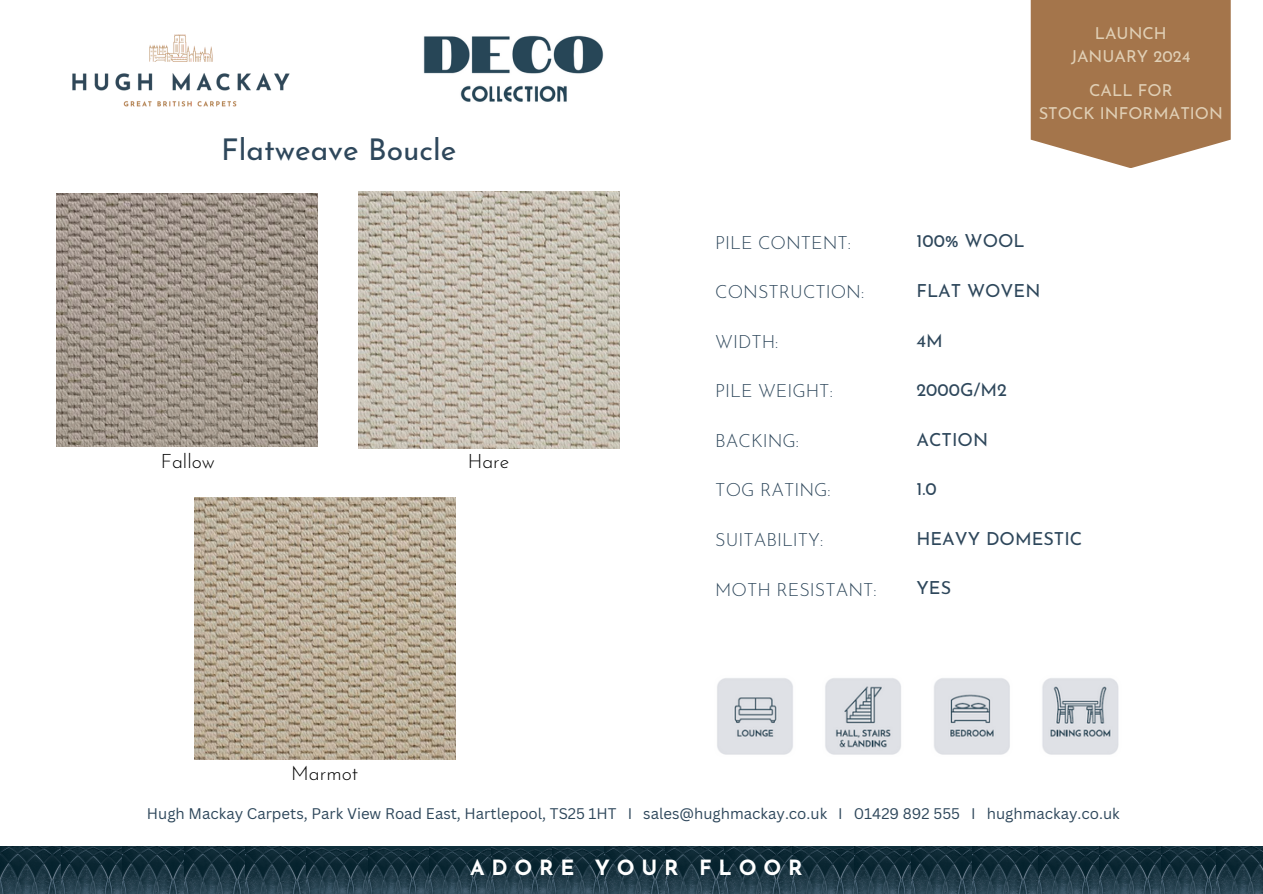
<style>
.page{position:relative;width:1263px;height:894px;background:#fff}
.page>*{position:absolute;margin:0;border:0;box-sizing:border-box;transform-origin:0 0}
.t1{font:30px "Josefin Sans";color:#2e475b}
.t2{font:700 21px "Josefin Sans";letter-spacing:.325em;color:#fff}
.t3{font:300 19.5px "Josefin Sans";color:#000}
.t4{font:300 18px "Josefin Sans";color:#2e475b}
.t5{font:18px "Josefin Sans";color:#2e475b}
.t6{font:16.5px/22.5px "Josefin Sans";color:#e0cfb5;text-align:center}
.t7{font:15px "Canva Sans";color:#2e475b}
</style>
<div class="page">
<img style="left:57px;top:193px;width:261px;height:253px">
<img style="left:194px;top:497px;width:261px;height:262px">
<svg style="left:1031px;top:0;width:200px;height:168px;background:#ab805a"></svg>
<img style="left:0;top:846px;width:61px;height:47px">
<img style="left:72px;top:34px;width:218px;height:73px">
<img style="left:423px;top:35px;width:181px;height:67px">
<img style="left:61px;top:846px;width:62px;height:47px">
<img style="left:123px;top:846px;width:61px;height:47px">
<img style="left:184px;top:846px;width:62px;height:47px">
<img style="left:246px;top:846px;width:61px;height:47px">
<img style="left:307px;top:846px;width:297px;height:47px">
<img style="left:604px;top:846px;width:62px;height:47px">
<img style="left:666px;top:846px;width:59px;height:47px">
<img style="left:725px;top:846px;width:68px;height:47px">
<img style="left:793px;top:846px;width:61px;height:47px">
<img style="left:854px;top:846px;width:57px;height:47px">
<img style="left:911px;top:846px;width:61px;height:47px">
<img style="left:972px;top:846px;width:66px;height:47px">
<img style="left:1038px;top:846px;width:62px;height:47px">
<img style="left:1100px;top:846px;width:61px;height:47px">
<img style="left:1161px;top:846px;width:56px;height:47px">
<img style="left:1217px;top:846px;width:46px;height:47px">
<img style="left:358px;top:192px;width:261px;height:256px">
<img style="left:717px;top:678px;width:402px;height:77px">
<h4 class="t1" style="left:221px;top:137px;width:237px">Flatweave Boucle</h4>
<p class="t3" style="left:161px;top:453px;width:56px">Fallow</p>
<p class="t3" style="left:468px;top:453px;width:43px">Hare</p>
<p class="t3" style="left:291px;top:765px;width:69px">Marmot</p>
<p class="t6" style="left:1071px;top:24px;width:121px">LAUNCH<br>JANUARY 2024</p>
<p class="t6" style="left:1039px;top:81px;width:186px">CALL FOR<br>STOCK INFORMATION</p>
<h1 class="t4" style="left:715px;top:235px;width:137px">PILE CONTENT:</h1>
<h4 class="t4" style="left:715px;top:285px;width:150px">CONSTRUCTION:</h4>
<h4 class="t4" style="left:715px;top:334px;width:65px">WIDTH:</h4>
<h3 class="t4" style="left:715px;top:384px;width:119px">PILE WEIGHT:</h3>
<h3 class="t4" style="left:715px;top:433px;width:85px">BACKING:</h3>
<h3 class="t4" style="left:715px;top:483px;width:117px">TOG RATING:</h3>
<h4 class="t4" style="left:715px;top:532px;width:110px">SUITABILITY:</h4>
<h4 class="t4" style="left:715px;top:582px;width:163px">MOTH RESISTANT:</h4>
<h4 class="t5" style="left:916px;top:234px;width:110px">100% WOOL</h4>
<h4 class="t5" style="left:916px;top:283px;width:125px">FLAT WOVEN</h4>
<h4 class="t5" style="left:916px;top:333px;width:28px">4M</h4>
<h4 class="t5" style="left:916px;top:382px;width:92px">2000G/M2</h4>
<h4 class="t5" style="left:916px;top:432px;width:73px">ACTION</h4>
<h4 class="t5" style="left:916px;top:481px;width:22px">1.0</h4>
<h4 class="t5" style="left:916px;top:531px;width:167px">HEAVY DOMESTIC</h4>
<h4 class="t5" style="left:916px;top:580px;width:36px">YES</h4>
<p class="t7" style="left:147px;top:802px;width:974px">Hugh Mackay Carpets, Park View Road East, Hartlepool, TS25 1HT I sales@hughmackay.co.uk I 01429 892 555 I hughmackay.co.uk</p>
<p class="t2" style="left:470px;top:858px;width:334px">ADORE YOUR FLOOR</p>
</div>
